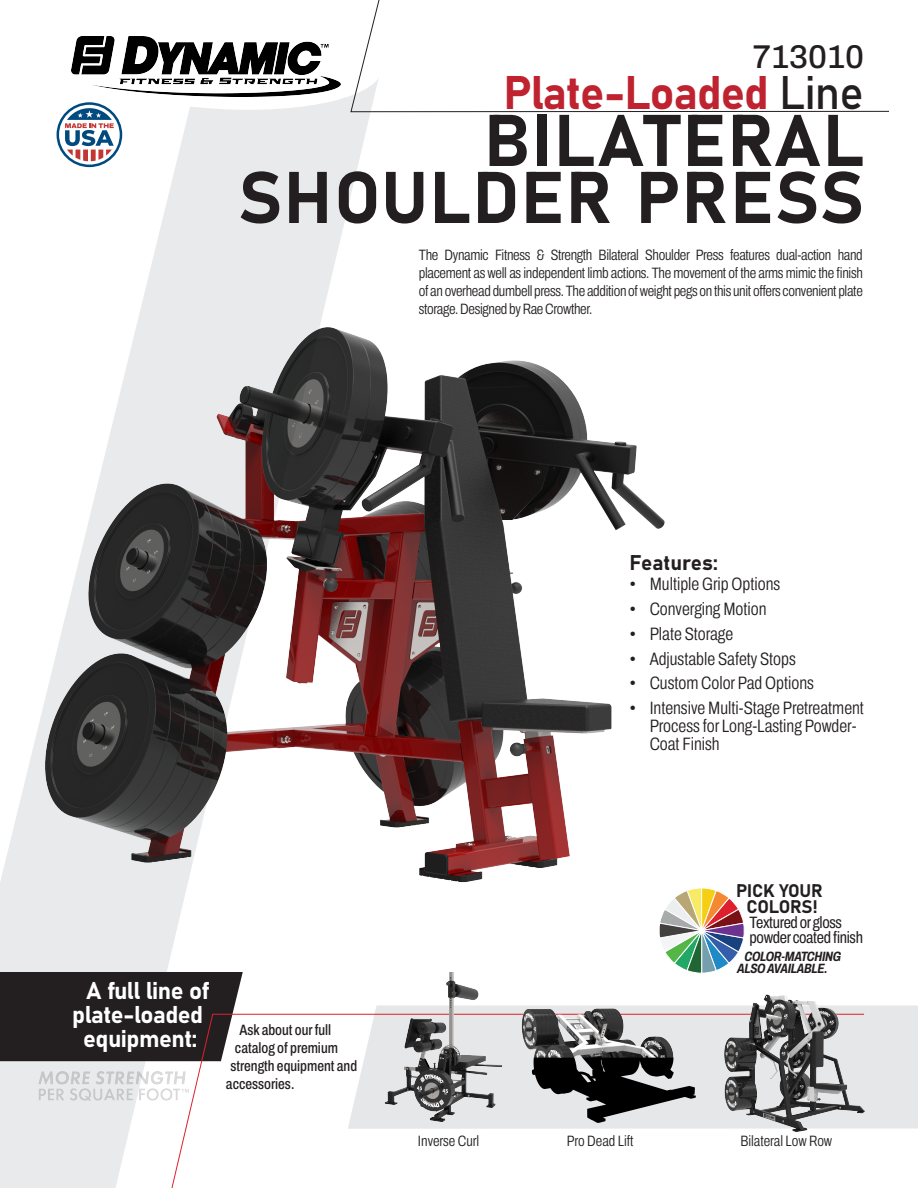
<style>
.page{position:relative;width:918px;height:1188px;background:#fff}
.page>*{position:absolute;margin:0;border:0;box-sizing:border-box;transform-origin:0 0}
.t1{font:72px/57px "Bahnschrift";letter-spacing:.025em;color:#231f20;text-align:right}
.t2{font:46.5px "Bahnschrift";letter-spacing:-.02em;color:#be232f}
.t3{font:500 33px "Archivo";color:#231f20}
.t4{font:24px/24px "Bahnschrift";letter-spacing:-.02em;color:#fff;text-align:center}
.t5{font:21px "Bahnschrift";color:#231f20}
.t6{font:300 18px/18px "Archivo Condensed";color:#231f20}
.t7{font:18px/16.5px "Bahnschrift";letter-spacing:-.01em;color:#231f20;text-align:center}
.t8{font:16.5px/15px "Archivo Condensed";letter-spacing:-.02em;color:#231f20}
.t9{font:300 15px/18px "Archivo Condensed";letter-spacing:-.02em;color:#231f20;text-align:justify}
.t10{font:500 15px "Archivo Condensed";color:#231f20}
.t11{font:300 15px "Archivo Condensed";color:#231f20}
.t12{font:italic 700 13.5px/12px "Archivo Condensed";letter-spacing:-.02em;color:#231f20}
.s1{color:#231f20}
</style>
<div class="page">
<svg style="left:0;top:161px;width:359px;height:1027px;fill:#e9eaeb"></svg>
<div style="left:348px;top:1005px;width:570px;height:124px;background:#e6e7e9"></div>
<div style="left:0;top:972px;width:243px;height:89px;background:#231f20"></div>
<svg style="left:376px;top:0;width:513px;height:112px"></svg>
<svg style="left:161px;top:1014px;width:330px;height:174px"></svg>
<img style="left:38px;top:1072px;width:151px;height:28px">
<svg style="left:56px;top:7px;width:331px;height:154px"></svg>
<svg style="left:667px;top:902px;width:77px;height:69px"></svg>
<img style="left:0;top:271px;width:733px;height:684px">
<img style="left:491px;top:1005px;width:177px;height:124px">
<img style="left:668px;top:971px;width:223px;height:161px">
<img style="left:368px;top:972px;width:151px;height:156px">
<h3 class="t3" style="left:752px;top:32px;width:113px">713010</h3>
<h2 class="t2" style="left:503px;top:57px;width:362px">Plate-Loaded <span class="s1">Line</span></h2>
<h1 class="t1" style="left:238px;top:107px;width:628px">BILATERAL<br>SHOULDER PRESS</h1>
<p class="t9" style="left:419px;top:246px;width:446px">The Dynamic Fitness &amp; Strength Bilateral Shoulder Press features dual-action hand placement as well as independent limb actions. The movement of the arms mimic the finish of an overhead dumbell press. The addition of weight pegs on this unit offers convenient plate storage. Designed by Rae Crowther.</p>
<h3 class="t4" style="left:72px;top:977px;width:139px">A full line of plate-loaded equipment:</h3>
<p class="t10" style="left:239px;top:1019px;width:93px">Ask about our full</p>
<p class="t10" style="left:235px;top:1037px;width:105px">catalog of premium</p>
<p class="t10" style="left:230px;top:1055px;width:128px">strength equipment and</p>
<p class="t10" style="left:226px;top:1073px;width:70px">accessories.</p>
<h3 class="t5" style="left:629px;top:546px;width:90px">Features:</h3>
<p class="t6" style="left:629px;top:575px;width:152px">• Multiple Grip Options</p>
<p class="t6" style="left:629px;top:600px;width:139px">• Converging Motion</p>
<p class="t6" style="left:629px;top:625px;width:105px">• Plate Storage</p>
<p class="t6" style="left:629px;top:649px;width:168px">• Adjustable Safety Stops</p>
<p class="t6" style="left:629px;top:674px;width:186px">• Custom Color Pad Options</p>
<p class="t6" style="left:650px;top:699px;width:216px;text-indent:-20px">• Intensive Multi-Stage Pretreatment<br>Process for Long-Lasting Powder-<br>Coat Finish</p>
<p class="t7" style="left:736px;top:881px;width:88px">PICK YOUR<br>COLORS!</p>
<p class="t8" style="left:750px;top:915px;width:115px">Textured or gloss powder coated finish</p>
<p class="t12" style="left:737px;top:950px;width:106px;text-indent:7px">COLOR-MATCHING<br>ALSO AVAILABLE.</p>
<p class="t11" style="left:418px;top:1130px;width:63px">Inverse Curl</p>
<p class="t11" style="left:567px;top:1130px;width:68px">Pro Dead Lift</p>
<p class="t11" style="left:740px;top:1130px;width:93px">Bilateral Low Row</p>
</div>
